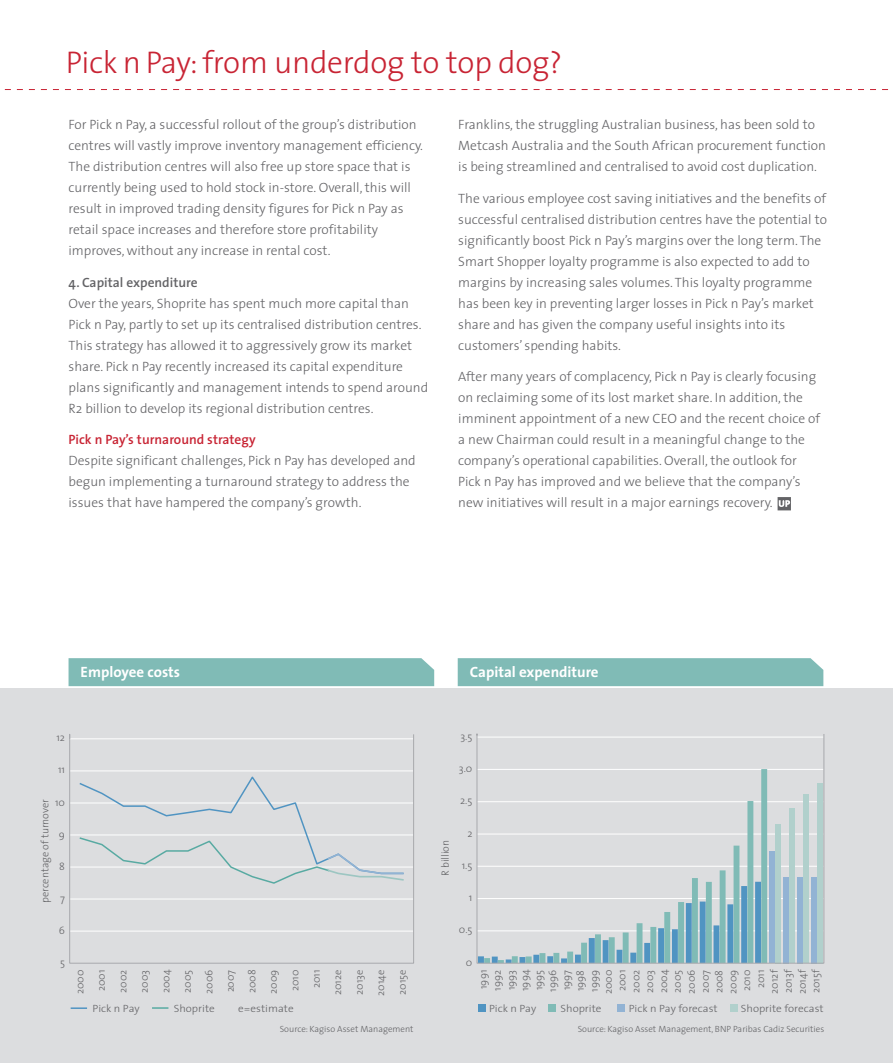
<style>
.page{position:relative;width:893px;height:1063px;background:#fff}
.page>*{position:absolute;margin:0;border:0;box-sizing:border-box;transform-origin:0 0}
.t1{font:300 31.5px "The Sans";letter-spacing:-.01em;color:#c82434}
.t2{font:700 15px "The Sans";color:#fff}
.t3{font:300 13.5px/21px "The Sans";color:#636366}
.t4{font:600 13.5px "The Sans";color:#c82434}
.t5{font:600 13.5px "The Sans";color:#636366}
.t6{font:300 10.5px/13.8px "The Sans";color:#636366;text-align:right}
.t7{font:300 10.5px "The Sans";color:#636366;scale:1.07 1}
.t8{font:300 9px "The Sans";color:#636366}
</style>
<div class="page">
<div style="left:0;top:688px;width:893px;height:375px;background:#dcdddf"></div>
<div style="left:69px;top:658px;width:365px;height:28px;background:#80bbb6"></div>
<div style="left:458px;top:658px;width:365px;height:28px;background:#80bbb6"></div>
<svg style="left:69px;top:734px;width:345px;height:230px"></svg>
<svg style="left:71px;top:1007px;width:16px;height:2px"></svg>
<svg style="left:152px;top:1007px;width:16px;height:2px"></svg>
<div style="left:617px;top:1004px;width:7px;height:8px;background:#92b3d4"></div>
<div style="left:730px;top:1004px;width:7px;height:8px;background:#b1d0cc"></div>
<div style="left:478px;top:1004px;width:7px;height:8px;background:#5094c2"></div>
<div style="left:549px;top:1004px;width:7px;height:8px;background:#80bbb6"></div>
<svg style="left:476px;top:733px;width:349px;height:231px"></svg>
<svg style="left:4px;top:89px;width:885px;height:1px"></svg>
<div style="left:778px;top:497px;width:13px;height:13px;background:#636366"></div>
<svg style="left:779px;top:500px;width:11px;height:7px"></svg>
<svg style="left:78px;top:774px;width:327px;height:111px"></svg>
<h1 class="t1" style="left:66px;top:36px;width:498px">Pick n Pay: from underdog to top dog?</h1>
<p class="t3" style="left:69px;top:114px;width:356px">For Pick n Pay, a successful rollout of the group’s distribution centres will vastly improve inventory management efficiency.<br>The distribution centres will also free up store space that is currently being used to hold stock in-store. Overall, this will result in improved trading density figures for Pick n Pay as retail space increases and therefore store profitability improves, without any increase in rental cost.</p>
<p class="t5" style="left:69px;top:271px;width:131px">4. Capital expenditure</p>
<p class="t3" style="left:69px;top:292px;width:361px">Over the years, Shoprite has spent much more capital than Pick n Pay, partly to set up its centralised distribution centres.<br>This strategy has allowed it to aggressively grow its market share. Pick n Pay recently increased its capital expenditure plans significantly and management intends to spend around R2 billion to develop its regional distribution centres.</p>
<p class="t4" style="left:69px;top:429px;width:189px">Pick n Pay’s turnaround strategy</p>
<p class="t3" style="left:69px;top:450px;width:349px">Despite significant challenges, Pick n Pay has developed and begun implementing a turnaround strategy to address the issues that have hampered the company’s growth.</p>
<p class="t3" style="left:458px;top:114px;width:369px">Franklins, the struggling Australian business, has been sold to<br>Metcash Australia and the South African procurement function is being streamlined and centralised to avoid cost duplication.</p>
<p class="t3" style="left:458px;top:187px;width:370px">The various employee cost saving initiatives and the benefits of successful centralised distribution centres have the potential to significantly boost Pick n Pay’s margins over the long term. The Smart Shopper loyalty programme is also expected to add to margins by increasing sales volumes. This loyalty programme has been key in preventing larger losses in Pick n Pay’s market share and has given the company useful insights into its customers’ spending habits.</p>
<p class="t3" style="left:458px;top:366px;width:363px">After many years of complacency, Pick n Pay is clearly focusing on reclaiming some of its lost market share. In addition, the imminent appointment of a new CEO and the recent choice of a new Chairman could result in a meaningful change to the company’s operational capabilities. Overall, the outlook for Pick n Pay has improved and we believe that the company’s new initiatives will result in a major earnings recovery.</p>
<p class="t2" style="left:81px;top:659px;width:101px">Employee costs</p>
<p class="t2" style="left:470px;top:659px;width:130px">Capital expenditure</p>
<p class="t6" style="left:57px;top:731px;width:10px">12</p>
<p class="t6" style="left:460px;top:729px;width:13px">3.5</p>
<p class="t6" style="left:58px;top:763px;width:8px">11</p>
<p class="t6" style="left:459px;top:761px;width:15px">3.0</p>
<p class="t6" style="left:38px;top:903px;width:106px;rotate:-90deg">percentage of turnover</p>
<p class="t6" style="left:55px;top:795px;width:11px">10</p>
<p class="t6" style="left:59px;top:827px;width:8px">9</p>
<p class="t6" style="left:59px;top:859px;width:7px">8</p>
<p class="t6" style="left:60px;top:891px;width:6px">7</p>
<p class="t6" style="left:438px;top:876px;width:38px;rotate:-90deg">R billion</p>
<p class="t6" style="left:460px;top:793px;width:14px">2.5</p>
<p class="t6" style="left:467px;top:826px;width:7px">2</p>
<p class="t6" style="left:462px;top:858px;width:12px">1.5</p>
<p class="t6" style="left:469px;top:890px;width:5px">1</p>
<p class="t6" style="left:59px;top:923px;width:8px">6</p>
<p class="t6" style="left:459px;top:923px;width:15px">0.5</p>
<p class="t6" style="left:60px;top:955px;width:6px">5</p>
<p class="t6" style="left:69px;top:996px;width:27px;line-height:21.5px;rotate:-90deg">2000<br>2001<br>2002<br>2003<br>2004<br>2005<br>2006<br>2007<br>2008<br>2009<br>2010<br>2011<br>2012e<br>2013e<br>2014e<br>2015e</p>
<p class="t7" style="left:93px;top:999px;width:46px">Pick n Pay</p>
<p class="t7" style="left:174px;top:999px;width:40px">Shoprite</p>
<p class="t7" style="left:238px;top:999px;width:53px">e=estimate</p>
<p class="t6" style="left:466px;top:955px;width:8px">0</p>
<p class="t6" style="left:476px;top:994px;width:26px;text-align:center;rotate:-90deg">1991<br>1992<br>1993<br>1994<br>1995<br>1996<br>1997<br>1998<br>1999<br>2000<br>2001<br>2002<br>2003<br>2004<br>2005<br>2006<br>2007<br>2008<br>2009<br>2010<br>2011<br>2012f<br>2013f<br>2014f<br>2015f</p>
<p class="t7" style="left:489px;top:999px;width:46px">Pick n Pay</p>
<p class="t7" style="left:560px;top:999px;width:40px">Shoprite</p>
<p class="t7" style="left:629px;top:999px;width:85px">Pick n Pay forecast</p>
<p class="t7" style="left:741px;top:999px;width:79px">Shoprite forecast</p>
<p class="t8" style="left:280px;top:1022px;width:135px">Source: Kagiso Asset Management</p>
<p class="t8" style="left:578px;top:1022px;width:248px">Source: Kagiso Asset Management, BNP Paribas Cadiz Securities</p>
</div>
